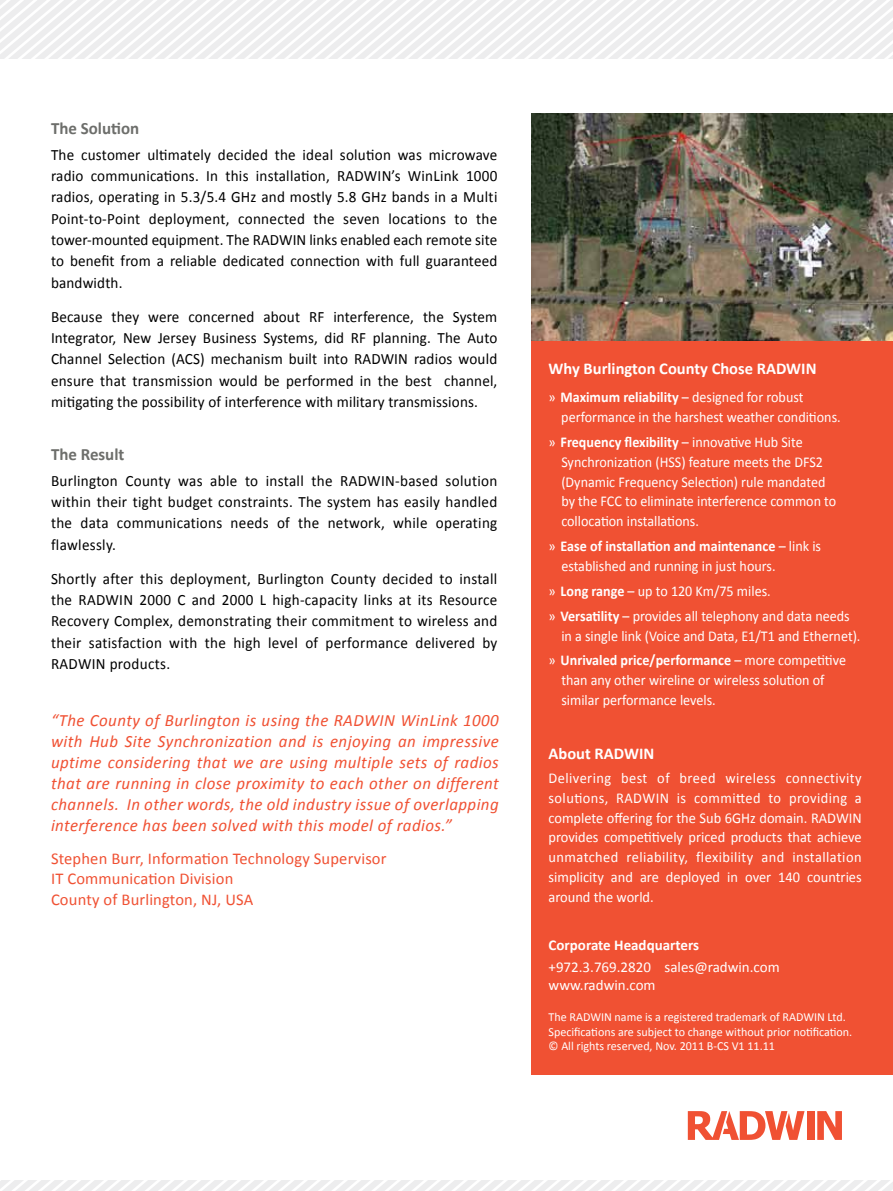
<style>
.page{position:relative;width:893px;height:1191px;background:#fff}
.page>*{position:absolute;margin:0;border:0;box-sizing:border-box;transform-origin:0 0}
.t1{font:italic 17.25px/21px "Calibri";letter-spacing:.025em;color:#f05133;text-align:right}
.t2{font:700 17.25px "Calibri";color:#6d6e6b}
.t3{font:16.5px/20.2px "Calibri";letter-spacing:.01em;color:#f05133}
.t4{font:700 16.5px "Calibri";color:#fff}
.t5{font:15.75px/21.3px "Calibri";letter-spacing:.015em;color:#000;scale:.96 1}
.t6{font:15px/19.8px "Calibri";color:#fff;scale:.94 1}
.t7{font:15px/19.8px "Calibri";color:#fff;scale:.96 1}
.t8{font:15px "Calibri";letter-spacing:.03em;color:#fff;scale:.96 1}
.t9{font:15px/18px "Calibri";color:#fff}
.t10{font:700 15px "Calibri";color:#fff}
.t11{font:12.3px/14.7px "Calibri";color:#fff}
.s1{font-weight:700}
</style>
<div class="page">
<svg style="left:0;top:1180px;width:893px;height:11px"></svg>
<svg style="left:0;top:0;width:893px;height:59px"></svg>
<div style="left:531px;top:125px;width:362px;height:949px;background:#f05133"></div>
<div style="left:807px;top:1111px;width:7px;height:29px;background:#f05133"></div>
<svg style="left:817px;top:1111px;width:25px;height:28px"></svg>
<svg style="left:688px;top:1111px;width:116px;height:28px"></svg>
<img style="left:531px;top:114px;width:362px;height:226px">
<p class="t2" style="left:51px;top:118px;width:90px">The Solution</p>
<p class="t5" style="left:51px;top:143px;width:466px;text-align:right">The customer ultimately decided the ideal solution was microwave<br>1000</p>
<p class="t5" style="left:337px;top:164px;width:68px">RADWIN s’</p>
<p class="t5" style="left:226px;top:164px;width:26px">this</p>
<p class="t5" style="left:256px;top:164px;width:78px">installation,</p>
<p class="t5" style="left:408px;top:164px;width:54px">WinLink</p>
<p class="t5" style="left:51px;top:164px;width:35px">radio</p>
<p class="t5" style="left:51px;top:186px;width:467px">radios, operating in 5.3/5.4 GHz and mostly 5.8 GHz bands in a Multi</p>
<p class="t5" style="left:476px;top:207px;width:24px">the</p>
<p class="t5" style="left:91px;top:164px;width:114px">communications.</p>
<p class="t5" style="left:206px;top:164px;width:14px">In</p>
<p class="t5" style="left:149px;top:207px;width:86px">deployment,</p>
<p class="t5" style="left:314px;top:207px;width:24px">the</p>
<p class="t5" style="left:388px;top:207px;width:61px">locations</p>
<p class="t5" style="left:238px;top:207px;width:71px">connected</p>
<p class="t5" style="left:51px;top:207px;width:466px">Point-to-Point<br>tower-mounted equipment. The RADWIN links enabled each remote site to benefit from a reliable dedicated connection with full guaranteed bandwidth.</p>
<p class="t5" style="left:453px;top:305px;width:48px">System</p>
<p class="t5" style="left:455px;top:207px;width:15px">to</p>
<p class="t5" style="left:343px;top:207px;width:40px">seven</p>
<p class="t5" style="left:333px;top:305px;width:86px">interference,</p>
<p class="t5" style="left:112px;top:305px;width:30px">they</p>
<p class="t5" style="left:263px;top:305px;width:40px">about</p>
<p class="t5" style="left:423px;top:305px;width:23px">the</p>
<p class="t5" style="left:188px;top:305px;width:70px">concerned</p>
<p class="t5" style="left:51px;top:305px;width:55px">Because</p>
<p class="t5" style="left:51px;top:326px;width:466px">Integrator, New Jersey Business Systems, did RF planning. The Auto</p>
<p class="t5" style="left:51px;top:347px;width:466px">Channel Selection (ACS) mechanism built into RADWIN radios would</p>
<p class="t5" style="left:444px;top:369px;width:57px">channel,</p>
<p class="t5" style="left:309px;top:305px;width:17px">RF</p>
<p class="t5" style="left:148px;top:305px;width:34px">were</p>
<p class="t5" style="left:51px;top:369px;width:446px">ensure that transmission would be performed in the best mitigating the possibility of interference with military transmissions.</p>
<p class="t2" style="left:51px;top:444px;width:75px">The Result</p>
<p class="t5" style="left:446px;top:469px;width:55px">solution</p>
<p class="t5" style="left:51px;top:469px;width:71px">Burlington</p>
<p class="t5" style="left:51px;top:490px;width:466px">within their tight budget constraints. The system has easily handled</p>
<p class="t5" style="left:436px;top:511px;width:66px">operating</p>
<p class="t5" style="left:210px;top:469px;width:30px">able</p>
<p class="t5" style="left:266px;top:469px;width:41px">install</p>
<p class="t5" style="left:311px;top:469px;width:24px">the</p>
<p class="t5" style="left:340px;top:469px;width:103px">RADWIN-based</p>
<p class="t5" style="left:125px;top:469px;width:49px">County</p>
<p class="t5" style="left:245px;top:469px;width:15px">to</p>
<p class="t5" style="left:178px;top:469px;width:27px">was</p>
<p class="t5" style="left:277px;top:511px;width:15px">of</p>
<p class="t5" style="left:51px;top:511px;width:69px">the flawlessly.</p>
<p class="t5" style="left:51px;top:567px;width:467px;text-align:right">Shortly after this deployment, Burlington County decided to install the RADWIN 2000 C and 2000 L high-capacity links at its Resource Recovery Complex, demonstrating their commitment to wireless and by</p>
<p class="t5" style="left:298px;top:511px;width:24px">the</p>
<p class="t5" style="left:328px;top:511px;width:61px">network,</p>
<p class="t5" style="left:393px;top:511px;width:37px">while</p>
<p class="t5" style="left:80px;top:511px;width:31px">data</p>
<p class="t5" style="left:231px;top:511px;width:41px">needs</p>
<p class="t5" style="left:117px;top:511px;width:111px">communications</p>
<p class="t5" style="left:89px;top:631px;width:78px">satisfaction</p>
<p class="t5" style="left:305px;top:631px;width:15px">of</p>
<p class="t5" style="left:326px;top:631px;width:87px">performance</p>
<p class="t5" style="left:51px;top:631px;width:126px">their<br>RADWIN products.</p>
<p class="t5" style="left:169px;top:631px;width:31px">with</p>
<p class="t5" style="left:205px;top:631px;width:24px">the</p>
<p class="t5" style="left:233px;top:631px;width:30px">high</p>
<p class="t5" style="left:268px;top:631px;width:33px">level</p>
<p class="t5" style="left:415px;top:631px;width:64px">delivered</p>
<p class="t1" style="left:51px;top:709px;width:449px">“The County of Burlington is using the RADWIN WinLink 1000 with Hub Site Synchronization and is enjoying an impressive uptime considering that we are using multiple sets of radios that are running in close proximity to each other on different In other words, the old industry issue of overlapping</p>
<p class="t1" style="left:51px;top:793px;width:403px;text-align:left">channels.<br>interference has been solved with this model of radios “.</p>
<p class="t3" style="left:51px;top:847px;width:337px">Stephen Burr, Information Technology Supervisor<br>IT Communication Division<br>County of Burlington, NJ, USA</p>
<p class="t4" style="left:549px;top:358px;width:269px">Why Burlington County Chose RADWIN</p>
<p class="t6" style="left:561px;top:387px;width:299px;text-indent:-13px">» <span class="s1">Maximum reliability</span> – designed for robust performance in the harshest weather conditions.</p>
<p class="t6" style="left:561px;top:431px;width:294px;text-indent:-13px">» <span class="s1">Frequency flexibility</span> – innovative Hub Site Synchronization (HSS) feature meets the DFS2 (Dynamic Frequency Selection) rule mandated by the FCC to eliminate interference common to collocation installations.</p>
<p class="t6" style="left:561px;top:535px;width:278px;text-indent:-13px">» <span class="s1">Ease of installation and maintenance</span> – link is established and running in just hours.</p>
<p class="t6" style="left:549px;top:577px;width:322px;line-height:24.9px">» <span class="s1">Long range</span> – up to 120 Km/75 miles.<br>» <span class="s1">Versatility</span> – provides all telephony and data needs</p>
<p class="t6" style="left:549px;top:622px;width:333px;line-height:24.9px;text-indent:13px">in a single link (Voice and Data E, 1/ 1T and Ethernet .( » <span class="s1">Unrivaled price/performance</span> – more competitive</p>
<p class="t6" style="left:561px;top:669px;width:281px">than any other wireline or wireless solution of similar performance levels.</p>
<p class="t4" style="left:549px;top:743px;width:107px">About RADWIN</p>
<p class="t8" style="left:549px;top:768px;width:67px">Delivering</p>
<p class="t7" style="left:621px;top:767px;width:29px">best</p>
<p class="t7" style="left:657px;top:767px;width:14px">of</p>
<p class="t7" style="left:680px;top:767px;width:39px">breed</p>
<p class="t8" style="left:725px;top:768px;width:54px">wireless</p>
<p class="t8" style="left:786px;top:768px;width:81px">connectivity</p>
<p class="t8" style="left:549px;top:788px;width:64px">solutions,</p>
<p class="t7" style="left:549px;top:807px;width:328px">complete offering for the Sub 6GHz domain. RADWIN</p>
<p class="t7" style="left:549px;top:826px;width:328px">provides competitively priced products that achieve</p>
<p class="t8" style="left:792px;top:848px;width:74px">installation</p>
<p class="t8" style="left:694px;top:788px;width:71px">committed</p>
<p class="t8" style="left:789px;top:788px;width:62px">providing</p>
<p class="t7" style="left:677px;top:787px;width:11px">is</p>
<p class="t7" style="left:616px;top:787px;width:57px">RADWIN</p>
<p class="t7" style="left:768px;top:787px;width:15px">to</p>
<p class="t7" style="left:855px;top:787px;width:9px">a</p>
<p class="t8" style="left:696px;top:848px;width:61px">flexibility</p>
<p class="t8" style="left:549px;top:848px;width:74px">unmatched</p>
<p class="t8" style="left:626px;top:848px;width:66px">reliability,</p>
<p class="t7" style="left:761px;top:846px;width:25px">and</p>
<p class="t7" style="left:549px;top:866px;width:111px">simplicity<br>around the world.</p>
<p class="t7" style="left:611px;top:866px;width:24px">and</p>
<p class="t7" style="left:640px;top:866px;width:21px">are</p>
<p class="t7" style="left:666px;top:866px;width:58px">deployed</p>
<p class="t7" style="left:727px;top:866px;width:13px">in</p>
<p class="t7" style="left:745px;top:866px;width:29px">over</p>
<p class="t7" style="left:778px;top:866px;width:24px">140</p>
<p class="t7" style="left:807px;top:866px;width:58px">countries</p>
<p class="t10" style="left:549px;top:935px;width:152px">Corporate Headquarters</p>
<p class="t9" style="left:665px;top:957px;width:117px">sales@radwin.com</p>
<p class="t9" style="left:549px;top:957px;width:109px">+972.3.769.2820 www.radwin.com</p>
<p class="t11" style="left:549px;top:1008px;width:305px">The RADWIN name is a registered trademark of RADWIN Ltd.<br>Specifications are subject to change without prior notification. © All rights reserved, Nov. 2011 -B CS 1V 11.11</p>
</div>
